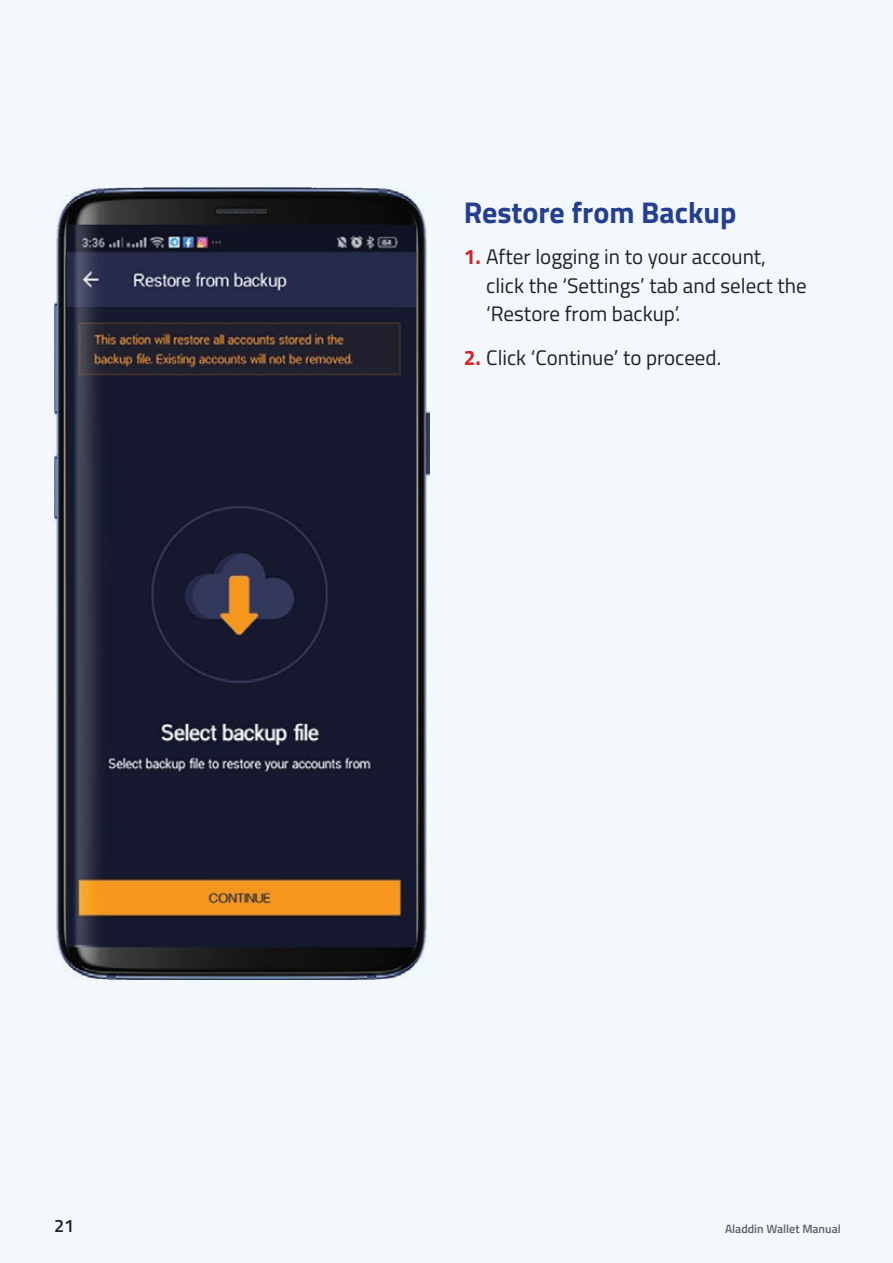
<style>
.page{position:relative;width:893px;height:1263px;background:#fff}
.page>*{position:absolute;margin:0;border:0;box-sizing:border-box;transform-origin:0 0}
.t1{font:700 30px "Titillium Web";color:#253f8e}
.t2{font:21px/28.5px "Titillium Web";color:#231f20}
.t3{font:600 18px "Titillium Web";color:#231f20}
.t4{font:600 12px "Titillium Web";color:#616164}
.s1{font-weight:700;color:#d1232a}
</style>
<div class="page">
<div style="left:1px;top:1px;width:892px;height:1262px;background:#f2f8fc"></div>
<img style="left:54px;top:187px;width:375px;height:793px">
<p class="t3" style="left:54px;top:1212px;width:22px">21</p>
<h1 class="t1" style="left:464px;top:190px;width:274px">Restore from Backup</h1>
<p class="t2" style="left:486px;top:241px;width:322px;text-indent:-22px"><span class="s1">1.</span> After logging in to your account, click the ‘Settings’ tab and select the ‘Restore from backup’.</p>
<p class="t2" style="left:464px;top:342px;width:259px"><span class="s1">2.</span> Click ‘Continue’ to proceed.</p>
<p class="t4" style="left:725px;top:1220px;width:117px">Aladdin Wallet Manual</p>
</div>
